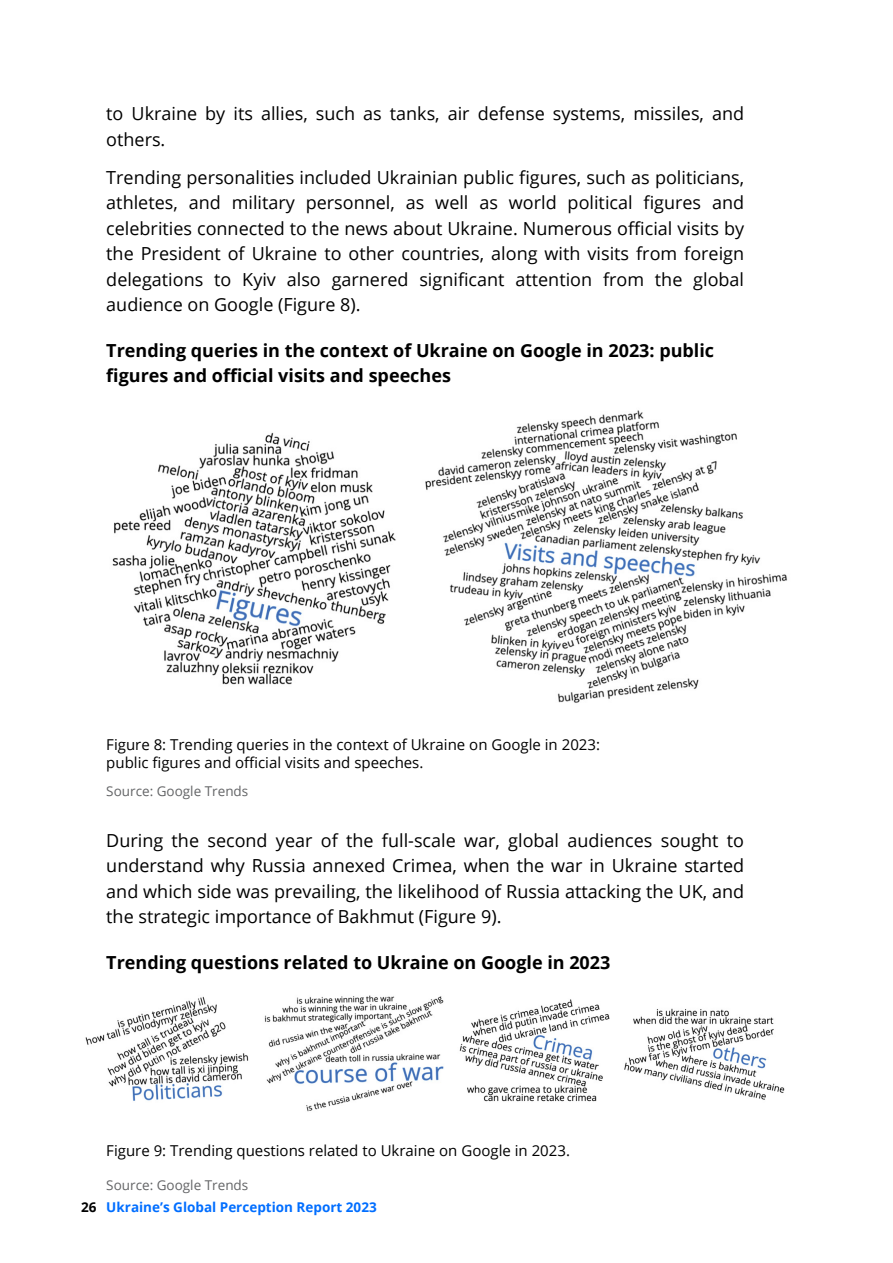
<style>
.page{position:relative;width:893px;height:1263px;background:#fff}
.page>*{position:absolute;margin:0;border:0;box-sizing:border-box;transform-origin:0 0}
.t1{font:18px/25.5px "Open Sans";color:#000;text-align:justify}
.t2{font:700 18px/25.5px "Open Sans";color:#000}
.t3{font:15px/18px "Open Sans";color:#000}
.t4{font:13.5px "Open Sans";color:#636466}
.t5{font:700 13.5px "Open Sans";color:#006eff}
.s1{color:#000101}
</style>
<div class="page">
<img style="left:112px;top:410px;width:675px;height:293px">
<img style="left:85px;top:995px;width:700px;height:117px">
<p class="t1" style="left:106px;top:100px;width:639px">to Ukraine by its allies, such as tanks, air defense systems, missiles, and others.</p>
<p class="t1" style="left:106px;top:164px;width:639px">Trending personalities included Ukrainian public figures, such as politicians, athletes, and military personnel, as well as world political figures and celebrities connected to the news about Ukraine. Numerous official visits by the President of Ukraine to other countries, along with visits from foreign delegations to Kyiv also garnered significant attention from the global audience on Google (Figure 8).</p>
<p class="t2" style="left:106px;top:337px;width:609px">Trending queries in the context of Ukraine on Google in 2023: public figures and official visits and speeches</p>
<p class="t3" style="left:106px;top:735px;width:495px">Figure 8: Trending queries in the context of Ukraine on Google in 2023: public figures and official visits and speeches.</p>
<p class="t4" style="left:106px;top:781px;width:144px">Source: Google Trends</p>
<p class="t1" style="left:106px;top:827px;width:639px">During the second year of the full-scale war, global audiences sought to understand why Russia annexed Crimea, when the war in Ukraine started and which side was prevailing, the likelihood of Russia attacking the UK, and the strategic importance of Bakhmut (Figure 9).</p>
<p class="t2" style="left:106px;top:949px;width:506px">Trending questions related to Ukraine on Google in 2023</p>
<p class="t3" style="left:106px;top:1141px;width:465px">Figure 9: Trending questions related to Ukraine on Google in 2023.</p>
<p class="t4" style="left:106px;top:1176px;width:144px">Source: Google Trends</p>
<p class="t5" style="left:81px;top:1198px;width:297px"><span class="s1">26</span> Ukraine’s Global Perception Report 2023</p>
</div>
